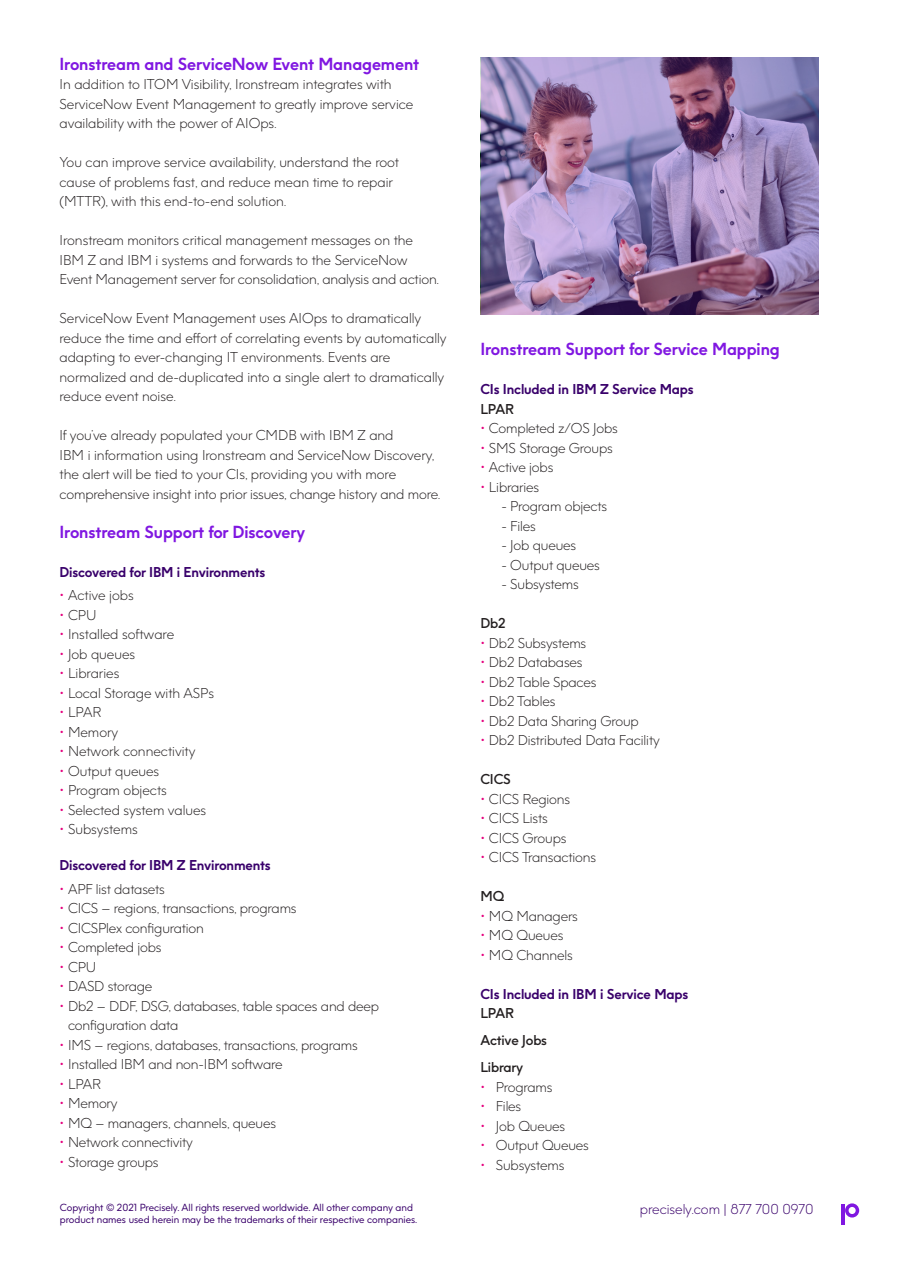
<style>
.page{position:relative;width:918px;height:1263px;background:#fff}
.page>*{position:absolute;margin:0;border:0;box-sizing:border-box;transform-origin:0 0}
.t1{font:700 16.5px "Precisely";letter-spacing:-.005em;color:#8017e1}
.t2{font:300 13.5px/19.5px "Precisely";letter-spacing:-.01em;color:#231f20}
.t3{font:700 13.5px "Precisely";letter-spacing:-.01em;color:#39006b}
.t4{font:600 13.5px "Precisely";letter-spacing:-.01em;color:#231f20}
.t5{font:300 13.5px "Precisely";color:#39006b}
.t6{font:9.75px "Precisely";color:#39006b}
.s1{color:#e5007e}
</style>
<div class="page">
<svg style="left:845px;top:1203px;width:14px;height:14px"></svg>
<hr style="left:842px;top:1204px;width:3px;height:20px;background:#8017e1">
<img style="left:481px;top:57px;width:338px;height:258px">
<p class="t1" style="left:60px;top:53px;width:361px">Ironstream and ServiceNow Event Management</p>
<p class="t2" style="left:60px;top:74px;width:355px">In addition to ITOM Visibility, Ironstream integrates with<br>ServiceNow Event Management to greatly improve service availability with the power of AIOps.</p>
<p class="t2" style="left:60px;top:152px;width:341px">You can improve service availability, understand the root cause of problems fast, and reduce mean time to repair (MTTR), with this end-to-end solution.</p>
<p class="t2" style="left:60px;top:230px;width:381px">Ironstream monitors critical management messages on the<br>IBM Z and IBM i systems and forwards to the ServiceNow<br>Event Management server for consolidation, analysis and action.</p>
<p class="t2" style="left:60px;top:308px;width:388px">ServiceNow Event Management uses AIOps to dramatically reduce the time and effort of correlating events by automatically adapting to ever-changing IT environments. Events are normalized and de-duplicated into a single alert to dramatically reduce event noise.</p>
<p class="t2" style="left:60px;top:425px;width:383px">If you’ve already populated your CMDB with IBM Z and<br>IBM i information using Ironstream and ServiceNow Discovery, the alert will be tied to your CIs, providing you with more comprehensive insight into prior issues, change history and more.</p>
<p class="t1" style="left:60px;top:521px;width:247px">Ironstream Support for Discovery</p>
<p class="t3" style="left:60px;top:563px;width:207px">Discovered for IBM i Environments</p>
<p class="t2" style="left:60px;top:586px;width:76px"><span class="s1">•</span> Active jobs</p>
<p class="t2" style="left:60px;top:605px;width:39px"><span class="s1">•</span> CPU</p>
<p class="t2" style="left:60px;top:625px;width:116px"><span class="s1">•</span> Installed software</p>
<p class="t2" style="left:60px;top:644px;width:77px"><span class="s1">•</span> Job queues</p>
<p class="t2" style="left:60px;top:664px;width:61px"><span class="s1">•</span> Libraries</p>
<p class="t2" style="left:60px;top:683px;width:156px"><span class="s1">•</span> Local Storage with ASPs</p>
<p class="t2" style="left:60px;top:703px;width:43px"><span class="s1">•</span> LPAR</p>
<p class="t2" style="left:60px;top:722px;width:60px"><span class="s1">•</span> Memory</p>
<p class="t2" style="left:60px;top:742px;width:138px"><span class="s1">•</span> Network connectivity</p>
<p class="t2" style="left:60px;top:761px;width:101px"><span class="s1">•</span> Output queues</p>
<p class="t2" style="left:60px;top:781px;width:109px"><span class="s1">•</span> Program objects</p>
<p class="t2" style="left:60px;top:800px;width:148px"><span class="s1">•</span> Selected system values</p>
<p class="t2" style="left:60px;top:820px;width:80px"><span class="s1">•</span> Subsystems</p>
<p class="t3" style="left:60px;top:856px;width:213px">Discovered for IBM Z Environments</p>
<p class="t2" style="left:60px;top:879px;width:107px"><span class="s1">•</span> APF list datasets</p>
<p class="t2" style="left:60px;top:899px;width:239px"><span class="s1">•</span> CICS – regions, transactions, programs</p>
<p class="t2" style="left:60px;top:918px;width:146px"><span class="s1">•</span> CICSPlex configuration</p>
<p class="t2" style="left:60px;top:938px;width:104px"><span class="s1">•</span> Completed jobs</p>
<p class="t2" style="left:60px;top:957px;width:38px"><span class="s1">•</span> CPU</p>
<p class="t2" style="left:60px;top:977px;width:94px"><span class="s1">•</span> DASD storage</p>
<p class="t2" style="left:68px;top:996px;width:313px;text-indent:-9px"><span class="s1">•</span> Db2 – DDF, DSG, databases, table spaces and deep configuration data</p>
<p class="t2" style="left:60px;top:1035px;width:300px"><span class="s1">•</span> IMS – regions, databases, transactions, programs</p>
<p class="t2" style="left:60px;top:1055px;width:225px"><span class="s1">•</span> Installed IBM and non-IBM software</p>
<p class="t2" style="left:60px;top:1074px;width:43px"><span class="s1">•</span> LPAR</p>
<p class="t2" style="left:60px;top:1094px;width:60px"><span class="s1">•</span> Memory</p>
<p class="t2" style="left:60px;top:1113px;width:218px"><span class="s1">•</span> MQ – managers, channels, queues</p>
<p class="t2" style="left:60px;top:1133px;width:135px"><span class="s1">•</span> Network connectivity</p>
<p class="t2" style="left:60px;top:1152px;width:101px"><span class="s1">•</span> Storage groups</p>
<p class="t6" style="left:60px;top:1201px;width:355px">Copyright © 2021 Precisely. All rights reserved worldwide. All other company and</p>
<p class="t6" style="left:60px;top:1213px;width:359px">product names used herein may be the trademarks of their respective companies.</p>
<p class="t1" style="left:480px;top:338px;width:301px">Ironstream Support for Service Mapping</p>
<p class="t3" style="left:480px;top:381px;width:215px">CIs Included in IBM Z Service Maps</p>
<p class="t4" style="left:480px;top:400px;width:35px">LPAR</p>
<p class="t2" style="left:480px;top:419px;width:139px"><span class="s1">•</span> Completed z/OS Jobs</p>
<p class="t2" style="left:480px;top:438px;width:134px"><span class="s1">•</span> SMS Storage Groups</p>
<p class="t2" style="left:480px;top:458px;width:74px"><span class="s1">•</span> Active jobs</p>
<p class="t2" style="left:480px;top:477px;width:60px"><span class="s1">•</span> Libraries</p>
<p class="t2" style="left:501px;top:497px;width:107px">- Program objects</p>
<p class="t2" style="left:501px;top:516px;width:36px">- Files</p>
<p class="t2" style="left:501px;top:536px;width:76px">- Job queues</p>
<p class="t2" style="left:501px;top:555px;width:100px">- Output queues</p>
<p class="t2" style="left:501px;top:575px;width:79px">- Subsystems</p>
<p class="t4" style="left:480px;top:615px;width:27px">Db2</p>
<p class="t2" style="left:480px;top:633px;width:107px"><span class="s1">•</span> Db2 Subsystems</p>
<p class="t2" style="left:480px;top:653px;width:104px"><span class="s1">•</span> Db2 Databases</p>
<p class="t2" style="left:480px;top:672px;width:118px"><span class="s1">•</span> Db2 Table Spaces</p>
<p class="t2" style="left:480px;top:692px;width:76px"><span class="s1">•</span> Db2 Tables</p>
<p class="t2" style="left:480px;top:711px;width:160px"><span class="s1">•</span> Db2 Data Sharing Group</p>
<p class="t2" style="left:480px;top:731px;width:181px"><span class="s1">•</span> Db2 Distributed Data Facility</p>
<p class="t4" style="left:480px;top:771px;width:32px">CICS</p>
<p class="t2" style="left:480px;top:789px;width:91px"><span class="s1">•</span> CICS Regions</p>
<p class="t2" style="left:480px;top:809px;width:69px"><span class="s1">•</span> CICS Lists</p>
<p class="t2" style="left:480px;top:828px;width:87px"><span class="s1">•</span> CICS Groups</p>
<p class="t2" style="left:480px;top:848px;width:117px"><span class="s1">•</span> CICS Transactions</p>
<p class="t4" style="left:480px;top:888px;width:25px">MQ</p>
<p class="t2" style="left:480px;top:906px;width:99px"><span class="s1">•</span> MQ Managers</p>
<p class="t2" style="left:480px;top:926px;width:84px"><span class="s1">•</span> MQ Queues</p>
<p class="t2" style="left:480px;top:945px;width:94px"><span class="s1">•</span> MQ Channels</p>
<p class="t3" style="left:480px;top:985px;width:209px">CIs Included in IBM i Service Maps</p>
<p class="t4" style="left:480px;top:1005px;width:35px">LPAR</p>
<p class="t4" style="left:480px;top:1032px;width:68px">Active Jobs</p>
<p class="t4" style="left:480px;top:1059px;width:44px">Library</p>
<p class="t2" style="left:480px;top:1077px;width:74px"><span class="s1">•</span> Programs</p>
<p class="t2" style="left:480px;top:1097px;width:42px"><span class="s1">•</span> Files</p>
<p class="t2" style="left:480px;top:1116px;width:86px"><span class="s1">•</span> Job Queues</p>
<p class="t2" style="left:480px;top:1136px;width:110px"><span class="s1">•</span> Output Queues</p>
<p class="t2" style="left:480px;top:1155px;width:85px"><span class="s1">•</span> Subsystems</p>
<p class="t5" style="left:640px;top:1201px;width:175px">precisely.com | 877 700 0970</p>
</div>
